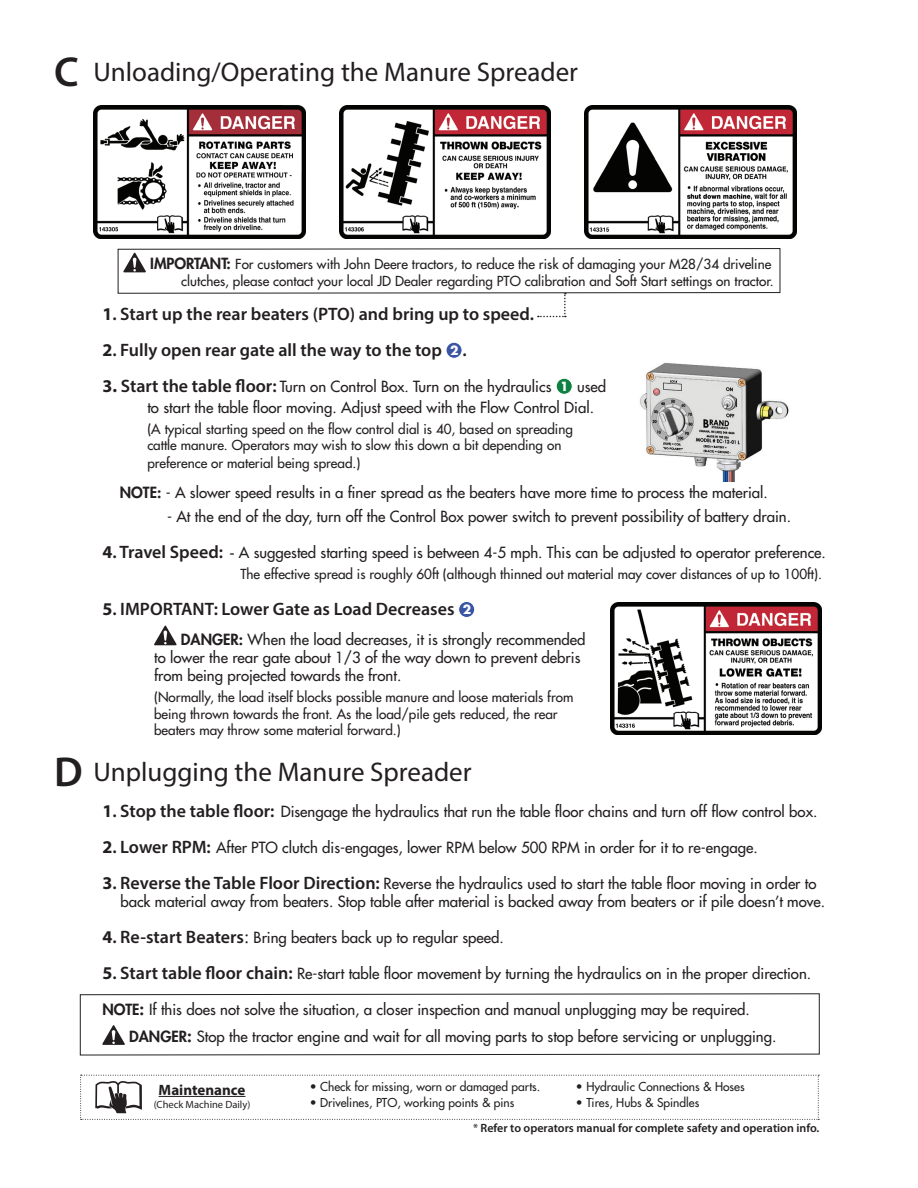
<style>
.page{position:relative;width:918px;height:1188px;background:#fff}
.page>*{position:absolute;margin:0;border:0;box-sizing:border-box;transform-origin:0 0}
.t1{font:27px "Myriad Pro";color:#231f20}
.t2{font:600 18px "Myriad Pro";color:#231f20}
.t3{font:500 15px/18px "Futura Std";color:#231f20}
.t4{font:700 15px "Myriad Pro";color:#231f20}
.t5{font:500 13.5px/16.2px "Futura Std";color:#231f20}
.t6{font:500 12px "Futura Std";color:#231f20}
.t7{font:600 12px "Myriad Pro";color:#231f20}
.t8{font:10.5px "Myriad Pro";color:#231f20}
.s1{font-weight:600;font-size:42px}
.s2{font-weight:800;font-size:15px}
.s3{font-weight:700}
.s4{font-family:"Futura Std";font-weight:700;font-size:12.3px;color:#fff}
.s5{font-family:"Myriad Pro";font-weight:700;font-size:18px}
.s6{font-family:"Myriad Pro";font-weight:600;font-size:18px}
.s7{font-weight:700;font-size:12.3px;color:#fff}
.s8{font-weight:800}
.s9{font-family:"Myriad Pro";font-weight:600}
.s10{font-size:18px}
.s11{font-weight:800;font-size:16.5px}
.s12{font-weight:400}
</style>
<div class="page">
<div style="left:446px;top:342px;width:16px;height:16px;background:#3a55a4;border-radius:50%"></div>
<div style="left:446px;top:342px;width:16px;height:17px;border:1px solid #fff;border-radius:50%"></div>
<div style="left:556px;top:378px;width:16px;height:16px;background:#0d8141;border-radius:50%"></div>
<div style="left:556px;top:378px;width:17px;height:17px;border:1px solid #fff;border-radius:50%"></div>
<div style="left:459px;top:601px;width:16px;height:16px;background:#3a55a4;border-radius:50%"></div>
<div style="left:458px;top:601px;width:17px;height:17px;border:1px solid #fff;border-radius:50%"></div>
<svg style="left:154px;top:626px;width:23px;height:19px"></svg>
<img style="left:93px;top:106px;width:212px;height:132px">
<img style="left:339px;top:106px;width:212px;height:132px">
<img style="left:585px;top:106px;width:211px;height:132px">
<img style="left:610px;top:603px;width:212px;height:132px">
<img style="left:640px;top:362px;width:149px;height:119px">
<svg style="left:80px;top:1075px;width:739px;height:45px"></svg>
<svg style="left:80px;top:993px;width:740px;height:63px"></svg>
<svg style="left:117px;top:248px;width:664px;height:69px"></svg>
<h1 class="t1" style="left:54px;top:56px;width:526px"><span class="s1">C</span> Unloading/Operating the Manure Spreader</h1>
<p class="t5" style="left:150px;top:256px;width:625px;text-align:right"><span class="s2">IMPORTANT:</span> For customers with John Deere tractors, to reduce the risk of damaging your M28/34 driveline clutches, please contact your local JD Dealer regarding PTO calibration and Soft Start settings on tractor.</p>
<p class="t2" style="left:102px;top:303px;width:433px"><span class="s3">1</span>. Start up the rear beaters (PTO) and bring up to speed.</p>
<p class="t2" style="left:102px;top:339px;width:366px"><span class="s3">2</span>. Fully open rear gate all the way to the top <span class="s4">2</span> .</p>
<p class="t3" style="left:147px;top:376px;width:460px;line-height:21px;text-indent:-45px"><span class="s5">3.</span> <span class="s6">Start the table floor:</span> Turn on Control Box. Turn on the hydraulics <span class="s7">1</span> used to start the table floor moving. Adjust speed with the Flow Control Dial.</p>
<p class="t5" style="left:147px;top:421px;width:427px">(A typical starting speed on the flow control dial is 40, based on spreading cattle manure. Operators may wish to slow this down a bit depending on</p>
<p class="t5" style="left:147px;top:455px;width:215px">preference or material being spread.)</p>
<p class="t3" style="left:120px;top:484px;width:650px"><span class="s8">NOTE:</span> - A slower speed results in a finer spread as the beaters have more time to process the material.</p>
<p class="t3" style="left:167px;top:508px;width:626px">- At the end of the day, turn off the Control Box power switch to prevent possibility of battery drain.</p>
<p class="t3" style="left:102px;top:544px;width:725px"><span class="s5">4</span><span class="s6">. Travel Speed:</span> <span class="s9">-</span> A suggested starting speed is between 4-5 mph. This can be adjusted to operator preference.</p>
<p class="t5" style="left:240px;top:566px;width:583px">The effective spread is roughly 60ft (although thinned out material may cover distances of up to 100ft).</p>
<p class="t2" style="left:102px;top:598px;width:370px"><span class="s3">5</span>. IMPORTANT: Lower Gate as Load Decreases <span class="s4">2</span></p>
<p class="t3" style="left:154px;top:631px;width:433px;text-indent:27px"><span class="s8">DANGER:</span> When the load decreases, it is strongly recommended to lower the rear gate about 1/3 of the way down to prevent debris from being projected towards the front.</p>
<p class="t5" style="left:154px;top:689px;width:421px">(Normally, the load itself blocks possible manure and loose materials from being thrown towards the front. As the load/pile gets reduced, the rear beaters may throw some material forward.)</p>
<h1 class="t1" style="left:54px;top:756px;width:419px"><span class="s1">D</span> Unplugging the Manure Spreader</h1>
<p class="t3" style="left:102px;top:802px;width:717px"><span class="s5">1</span><span class="s6">. Stop the table floor:</span> Disengage the hydraulics that run the table floor chains and turn off flow control box.</p>
<p class="t3" style="left:102px;top:838px;width:657px"><span class="s5">2</span><span class="s6">. Lower RPM:</span> After PTO clutch dis-engages, lower RPM below 500 RPM in order for it to re-engage.</p>
<p class="t3" style="left:120px;top:874px;width:706px;text-indent:-18px"><span class="s5">3</span><span class="s6">. Reverse the Table Floor Direction:</span> Reverse the hydraulics used to start the table floor moving in order to back material away from beaters. Stop table after material is backed away from beaters or if pile doesn’t move.</p>
<p class="t3" style="left:102px;top:928px;width:403px"><span class="s5">4</span><span class="s6">. Re-start Beaters</span><span class="s10">:</span> Bring beaters back up to regular speed.</p>
<p class="t3" style="left:102px;top:964px;width:710px"><span class="s5">5</span><span class="s6">. Start table floor chain:</span> Re-start table floor movement by turning the hydraulics on in the proper direction.</p>
<p class="t3" style="left:129px;top:996px;width:649px;line-height:27px;text-indent:-27px"><span class="s8">NOTE</span><span class="s11">:</span> If this does not solve the situation, a closer inspection and manual unplugging may be required.<br><span class="s8">DANGER</span><span class="s11">:</span> Stop the tractor engine and wait for all moving parts to stop before servicing or unplugging.</p>
<p class="t4" style="left:159px;top:1080px;width:88px">Maintenance</p>
<p class="t8" style="left:154px;top:1098px;width:98px">(Check Machine Daily)</p>
<p class="t6" style="left:310px;top:1079px;width:232px">• Check for missing, worn or damaged parts.</p>
<p class="t6" style="left:310px;top:1095px;width:206px">• Drivelines, PTO, working points &amp; pins</p>
<p class="t6" style="left:576px;top:1079px;width:170px">• Hydraulic Connections &amp; Hoses</p>
<p class="t6" style="left:576px;top:1095px;width:125px">• Tires, Hubs &amp; Spindles</p>
<p class="t7" style="left:473px;top:1120px;width:348px"><span class="s12">*</span> Refer to operators manual for complete safety and operation info.</p>
</div>
